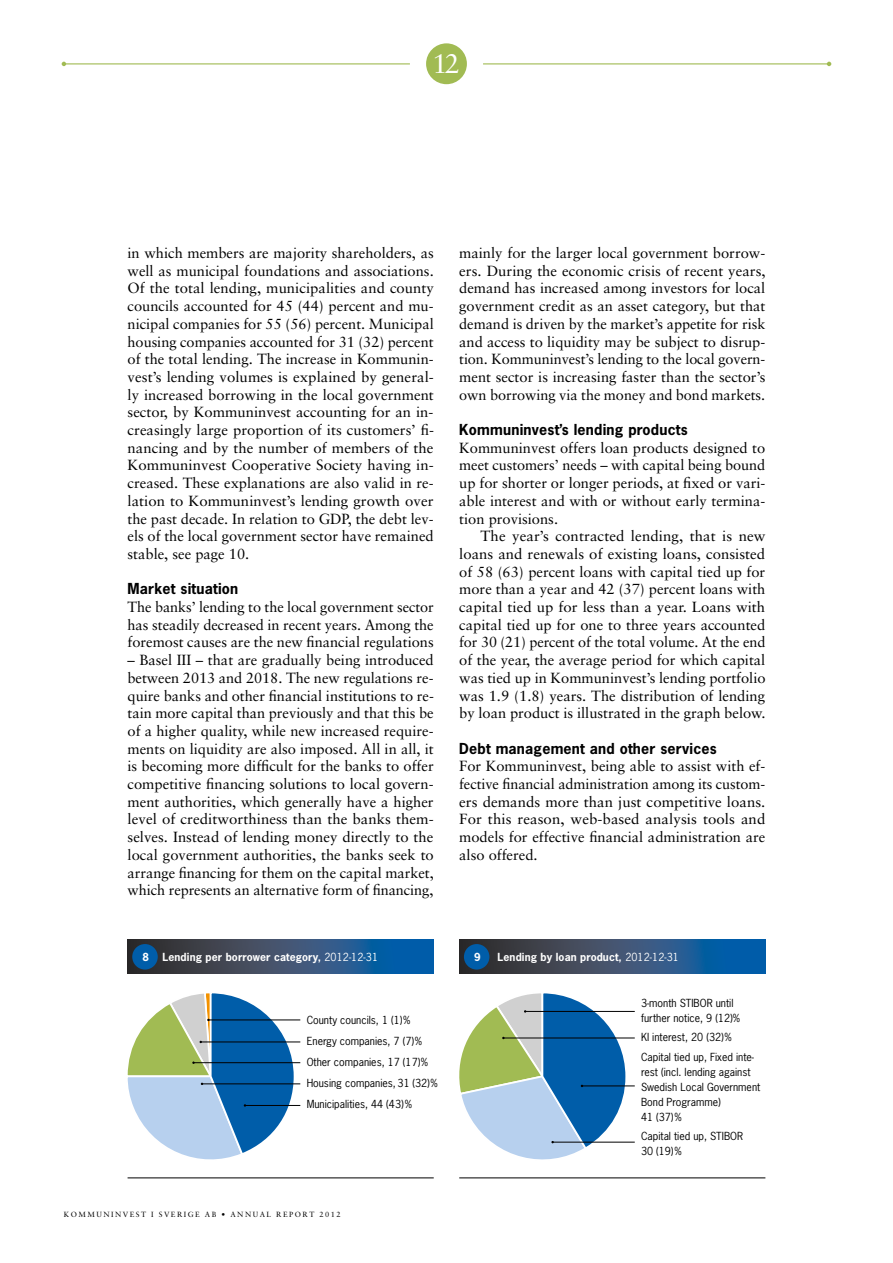
<style>
.page{position:relative;width:893px;height:1263px;background:#fff}
.page>*{position:absolute;margin:0;border:0;box-sizing:border-box;transform-origin:0 0}
.t1{font:27px "Sabon";color:#fff}
.t2{font:14.7px/17.7px "Sabon";color:#000;text-align:justify}
.t3{font:700 14.25px "News Gothic Std";letter-spacing:.015em;color:#000}
.t4{font:10.5px/15px "News Gothic Std";color:#000}
.t5{font:700 10.5px "News Gothic Std";letter-spacing:.01em;color:#fff}
.t6{font:7.5px "Sabon";letter-spacing:.2em;color:#000}
.s1{font-weight:400}
</style>
<div class="page">
<hr style="left:208px;top:1020px;width:92px;height:1px;background:#000">
<hr style="left:525px;top:1011px;width:110px;height:1px;background:#000">
<hr style="left:201px;top:1042px;width:99px;height:1px;background:#000">
<hr style="left:503px;top:1038px;width:132px;height:1px;background:#000">
<hr style="left:193px;top:1062px;width:107px;height:1px;background:#000">
<hr style="left:582px;top:1085px;width:53px;height:1px;background:#000">
<hr style="left:202px;top:1083px;width:98px;height:1px;background:#000">
<hr style="left:553px;top:1142px;width:82px;height:1px;background:#000">
<svg style="left:459px;top:993px;width:168px;height:167px"></svg>
<hr style="left:245px;top:1105px;width:55px;height:1px;background:#000">
<svg style="left:127px;top:993px;width:169px;height:167px"></svg>
<svg style="left:128px;top:940px;width:306px;height:34px;background:#2d4f72"></svg>
<svg style="left:459px;top:940px;width:306px;height:34px;background:#2d4f72"></svg>
<div style="left:132px;top:944px;width:26px;height:25px;background:#005da9;border-radius:50%"></div>
<div style="left:464px;top:944px;width:25px;height:25px;background:#005da9;border-radius:50%"></div>
<hr style="left:128px;top:1177px;width:306px;height:1px;background:#000">
<hr style="left:459px;top:1177px;width:306px;height:1px;background:#000">
<div style="left:426px;top:43px;width:41px;height:41px;background:#a1bb53;border-radius:50%"></div>
<hr style="left:64px;top:63px;width:346px;height:1px;background:#a1bb53">
<svg style="left:62px;top:62px;width:4px;height:4px"></svg>
<hr style="left:483px;top:63px;width:346px;height:1px;background:#a1bb53">
<svg style="left:827px;top:62px;width:4px;height:4px"></svg>
<h1 class="t1" style="left:432px;top:48px;width:29px">12</h1>
<p class="t2" style="left:128px;top:244px;width:308px">in which members are majority shareholders, as well as municipal foundations and associations.<br>Of the total lending, municipalities and county councils accounted for 45 (44) percent and mu&shy;nicipal companies for 55 (56) percent. Municipal housing companies accounted for 31 (32) percent of the total lending. The increase in Kommunin&shy;vest’s lending volumes is explained by general&shy;ly increased borrowing in the local government sector, by Kommuninvest accounting for an in&shy;creasingly large proportion of its customers’ fi&shy;nancing and by the number of members of the Kommuninvest Cooperative Society having in&shy;creased. These explanations are also valid in re&shy;lation to Kommuninvest’s lending growth over the past decade. In relation to GDP, the debt lev&shy;els of the local government sector have remained stable, see page 10.</p>
<p class="t3" style="left:128px;top:579px;width:112px">Market situation</p>
<p class="t2" style="left:128px;top:598px;width:308px">The banks’ lending to the local government sector has steadily decreased in recent years. Among the foremost causes are the new financial regulations</p>
<p class="t2" style="left:128px;top:651px;width:308px">– Basel III – that are gradually being introduced between 2013 and 2018. The new regulations re&shy;quire banks and other financial institutions to re&shy;tain more capital than previously and that this be of a higher quality, while new increased require&shy;ments on liquidity are also imposed. All in all, it is becoming more difficult for the banks to offer competitive financing solutions to local govern&shy;ment authorities, which generally have a higher level of creditworthiness than the banks them&shy;selves. Instead of lending money directly to the local government authorities, the banks seek to arrange financing for them on the capital market, which represents an alternative form of financing,</p>
<p class="t2" style="left:459px;top:244px;width:308px">mainly for the larger local government borrow&shy;ers. During the economic crisis of recent years, demand has increased among investors for local government credit as an asset category, but that demand is driven by the market’s appetite for risk and access to liquidity may be subject to disrup&shy;tion. Kommuninvest’s lending to the local govern&shy;ment sector is increasing faster than the sector’s own borrowing via the money and bond markets.</p>
<p class="t3" style="left:459px;top:420px;width:230px">Kommuninvest’s lending products</p>
<p class="t2" style="left:459px;top:439px;width:308px">Kommuninvest offers loan products designed to meet customers’ needs – with capital being bound up for shorter or longer periods, at fixed or vari&shy;able interest and with or without early termina&shy;tion provisions.</p>
<p class="t2" style="left:459px;top:527px;width:308px;text-indent:21px">The year’s contracted lending, that is new loans and renewals of existing loans, consisted of 58 (63) percent loans with capital tied up for more than a year and 42 (37) percent loans with capital tied up for less than a year. Loans with capital tied up for one to three years accounted for 30 (21) percent of the total volume. At the end of the year, the average period for which capital was tied up in Kommuninvest’s lending portfolio was 1.9 (1.8) years. The distribution of lending by loan product is illustrated in the graph below.</p>
<p class="t3" style="left:459px;top:739px;width:259px">Debt management and other services</p>
<p class="t2" style="left:459px;top:757px;width:308px">For Kommuninvest, being able to assist with ef&shy;fective financial administration among its custom&shy;ers demands more than just competitive loans.<br>For this reason, web-based analysis tools and models for effective financial administration are also offered.</p>
<p class="t5" style="left:142px;top:950px;width:8px">8</p>
<p class="t5" style="left:163px;top:950px;width:217px">Lending per borrower category, <span class="s1">2012-12-31</span></p>
<p class="t5" style="left:474px;top:950px;width:8px">9</p>
<p class="t5" style="left:498px;top:950px;width:183px">Lending by loan product, <span class="s1">2012-12-31</span></p>
<p class="t4" style="left:307px;top:1009px;width:132px;line-height:21px">County councils, 1 (1)%<br>Energy companies, 7 (7)%<br>Other companies, 17 (17)%<br>Housing companies, 31 (32)%<br>Municipalities, 44 (43)%</p>
<p class="t6" style="left:64px;top:1210px;width:278px">KOMMUNINVEST I SVERIGE AB • ANNUAL REPORT 2012</p>
<p class="t4" style="left:641px;top:995px;width:101px">3-month STIBOR until further notice, 9 (12)%</p>
<p class="t4" style="left:641px;top:1028px;width:115px;line-height:19.2px">KI interest, 20 (32)%<br>Capital tied up, Fixed inte-</p>
<p class="t4" style="left:641px;top:1064px;width:121px">rest (incl. lending against<br>Swedish Local Government<br>Bond Programme)<br>41 (37)%</p>
<p class="t4" style="left:641px;top:1128px;width:104px">Capital tied up, STIBOR<br>30 (19)%</p>
</div>
